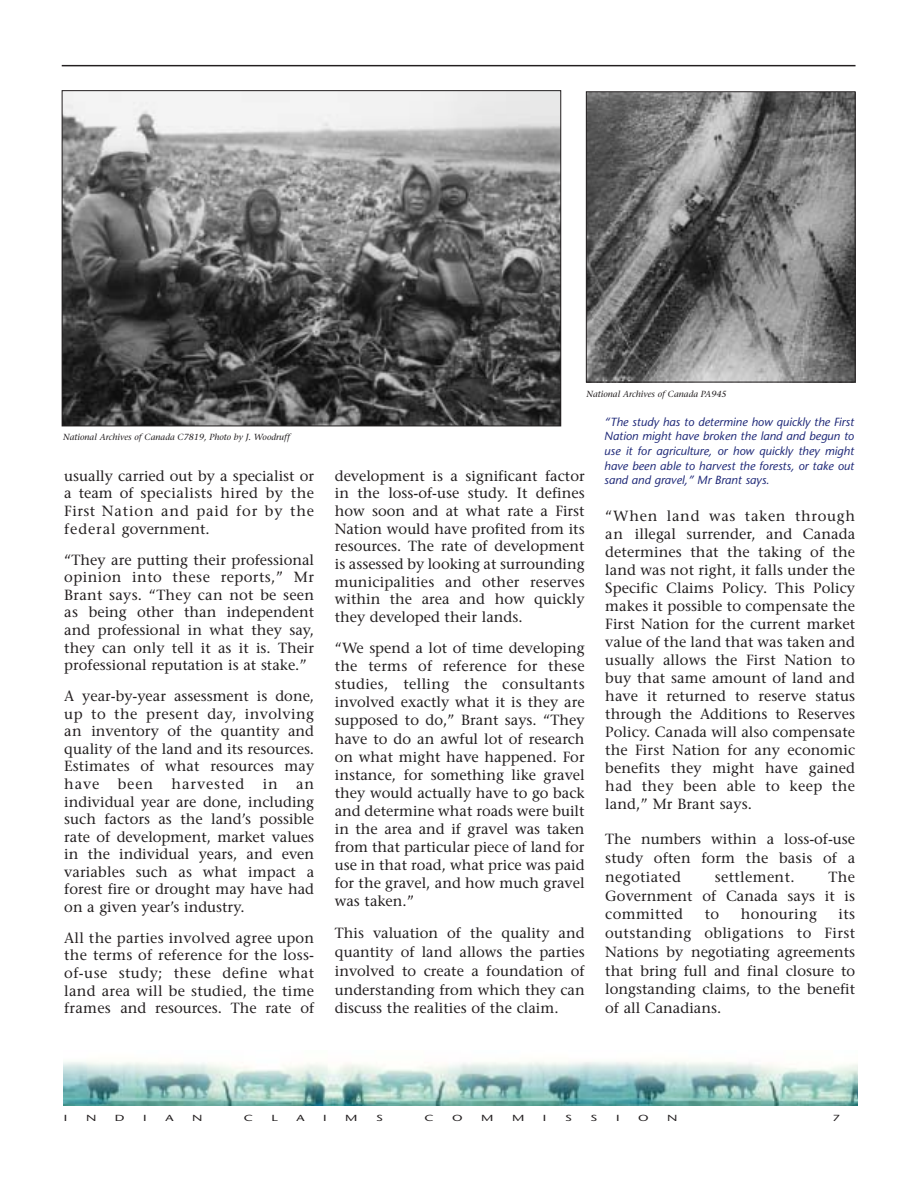
<style>
.page{position:relative;width:918px;height:1188px;background:#fff}
.page>*{position:absolute;margin:0;border:0;box-sizing:border-box;transform-origin:0 0}
.t1{font:14.7px/17.7px "Stone Serif";color:#231f20;text-align:justify}
.t2{font:14.7px "Stone Serif";letter-spacing:.025em;color:#231f20}
.t3{font:14.7px "Stone Serif";letter-spacing:.055em;color:#231f20}
.t4{font:italic 11.7px/14.7px "Stone Sans";color:#1d2777;text-align:justify}
.t5{font:italic 8.85px "Stone Serif";color:#231f20}
.t6{font:8.85px "Stone Sans";color:#231f20;scale:1.5 1}
</style>
<div class="page">
<img style="left:64px;top:1062px;width:794px;height:44px">
<hr style="left:62px;top:65px;width:794px;height:1px;background:#231f20">
<img style="left:588px;top:93px;width:266px;height:287px">
<div style="left:586px;top:91px;width:270px;height:291px;border:1px solid #231f20"></div>
<img style="left:64px;top:92px;width:495px;height:332px">
<p class="t5" style="left:63px;top:434px;width:228px">National Archives of Canada C7819, Photo by J. Woodruff</p>
<p class="t1" style="left:64px;top:468px;width:251px">usually carried out by a specialist or a team of specialists hired by the First Nation and paid for by the federal government.</p>
<p class="t1" style="left:64px;top:552px;width:251px">“They are putting their professional opinion into these reports,” Mr Brant says. “They can not be seen as being other than independent and professional in what they say, they can only tell it as it is. Their professional reputation is at stake.”</p>
<p class="t1" style="left:64px;top:689px;width:251px">A year-by-year assessment is done, up to the present day, involving an inventory of the quantity and quality of the land and its resources.<br>Estimates of what resources may have</p>
<p class="t1" style="left:118px;top:777px;width:37px">been</p>
<p class="t3" style="left:172px;top:778px;width:74px">harvested</p>
<p class="t1" style="left:263px;top:777px;width:17px">in</p>
<p class="t1" style="left:64px;top:777px;width:251px;text-indent:232px">an individual year are done, including such factors as the land’s possible rate of development, market values in the individual years, and even variables such as what impact a forest fire or drought may have had on a given year’s industry.</p>
<p class="t1" style="left:64px;top:930px;width:251px">All the parties involved agree upon the terms of reference for the loss&shy;of-use study; these define what land area will be studied, the time frames and resources. The rate of</p>
<p class="t5" style="left:587px;top:390px;width:142px">National Archives of Canada PA945</p>
<p class="t1" style="left:335px;top:468px;width:251px">development is a significant factor in the loss-of-use study. It defines how soon and at what rate a First Nation would have profited from its resources. The rate of development is assessed by looking at surrounding municipalities and other reserves within the area and how quickly they developed their lands.</p>
<p class="t1" style="left:335px;top:641px;width:251px;line-height:18.1px">“We spend a lot of time developing the terms of reference for these studies, telling the consultants involved exactly what it is they are supposed to do,” Brant says. “They have to do an awful lot of research on what might have happened. For instance, for something like gravel they would actually have to go back and determine what roads were built in the area and if gravel was taken from that particular piece of land for use in that road, what price was paid for the gravel, and how much gravel was taken.”</p>
<p class="t1" style="left:335px;top:925px;width:251px;line-height:18.8px">This valuation of the quality and quantity of land allows the parties involved to create a foundation of understanding from which they can discuss the realities of the claim.</p>
<p class="t4" style="left:604px;top:415px;width:251px">“The study has to determine how quickly the First Nation might have broken the land and begun to use it for agriculture, or how quickly they might have been able to harvest the forests, or take out sand and gravel,” Mr Brant says.</p>
<p class="t1" style="left:605px;top:509px;width:251px">“When land was taken through an illegal surrender, and Canada determines that the taking of the land was not right, it falls under the Specific Claims Policy. This Policy makes it possible to compensate the First Nation for the current market value of the land that was taken and usually allows the First Nation to buy that same amount of land and have it returned to reserve status through the Additions to Reserves Policy. Canada will also compensate the First Nation for any economic benefits they might have gained had they been able to keep the land,” Mr Brant says.</p>
<p class="t1" style="left:605px;top:831px;width:251px;line-height:18.8px">The numbers within a loss-of-use study often form the basis of a negotiated</p>
<p class="t1" style="left:605px;top:869px;width:251px;line-height:18.8px;text-indent:223px">The Government of Canada says it is committed</p>
<p class="t2" style="left:715px;top:871px;width:81px">settlement.</p>
<p class="t1" style="left:705px;top:907px;width:16px">to</p>
<p class="t2" style="left:741px;top:909px;width:78px">honouring</p>
<p class="t1" style="left:605px;top:906px;width:251px;line-height:18.8px;text-indent:233px">its outstanding obligations to First Nations by negotiating agreements that bring full and final closure to longstanding claims, to the benefit of all Canadians.</p>
<p class="t6" style="left:64px;top:1114px;width:4px">I</p>
<p class="t6" style="left:86px;top:1114px;width:8px">N</p>
<p class="t6" style="left:115px;top:1114px;width:8px">D</p>
<p class="t6" style="left:143px;top:1114px;width:4px">I</p>
<p class="t6" style="left:165px;top:1114px;width:7px">A</p>
<p class="t6" style="left:192px;top:1114px;width:8px">N</p>
<p class="t6" style="left:244px;top:1114px;width:8px">C</p>
<p class="t6" style="left:272px;top:1114px;width:6px">L</p>
<p class="t6" style="left:296px;top:1114px;width:7px">A</p>
<p class="t6" style="left:323px;top:1114px;width:4px">I</p>
<p class="t6" style="left:345px;top:1114px;width:10px">M</p>
<p class="t6" style="left:376px;top:1114px;width:6px">S</p>
<p class="t6" style="left:424px;top:1114px;width:8px">C</p>
<p class="t6" style="left:452px;top:1114px;width:9px">O</p>
<p class="t6" style="left:481px;top:1114px;width:10px">M</p>
<p class="t6" style="left:512px;top:1114px;width:10px">M</p>
<p class="t6" style="left:543px;top:1114px;width:4px">I</p>
<p class="t6" style="left:565px;top:1114px;width:6px">S</p>
<p class="t6" style="left:591px;top:1114px;width:6px">S</p>
<p class="t6" style="left:616px;top:1114px;width:4px">I</p>
<p class="t6" style="left:638px;top:1114px;width:9px">O</p>
<p class="t6" style="left:667px;top:1114px;width:8px">N</p>
<p class="t6" style="left:833px;top:1114px;width:7px">7</p>
</div>
